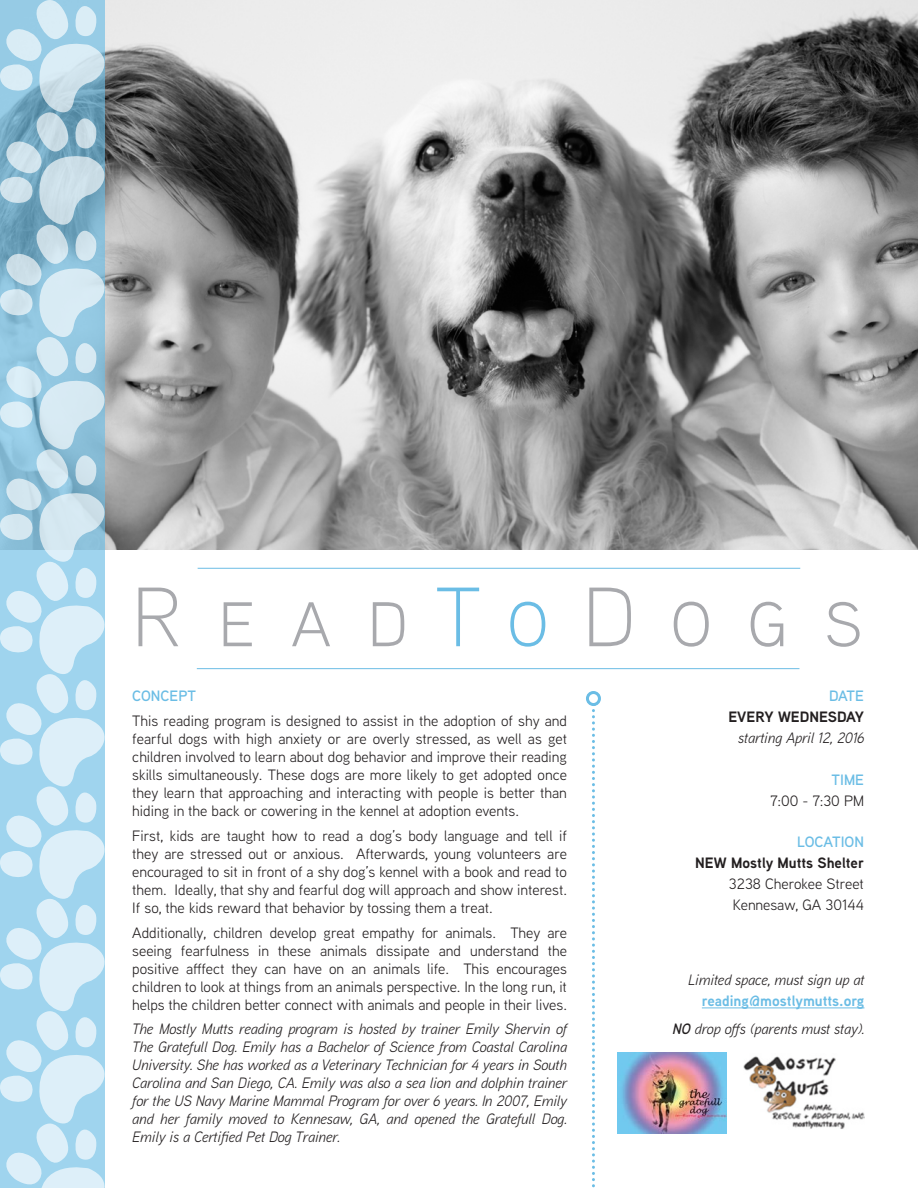
<style>
.page{position:relative;width:918px;height:1188px;background:#fff}
.page>*{position:absolute;margin:0;border:0;box-sizing:border-box;transform-origin:0 0}
.t1{font:300 84px "Aaux Next";letter-spacing:.41em;color:#a8a9ad}
.t2{font:15px/18px "Aaux Next";color:#231f20;text-align:justify}
.t3{font:italic 15px/18px "Aaux Next";color:#231f20;text-align:justify}
.t4{font:700 15px "Aaux Next";color:#231f20}
.t5{font:600 15px "Aaux Next";color:#6bbde5}
.t6{font:700 15px "Aaux Next";color:#6bbde5}
.s1{color:#6bbde5}
.s2{font-weight:600}
</style>
<div class="page">
<img style="left:106px;top:0;width:812px;height:550px">
<hr style="left:198px;top:568px;width:602px;height:1px;background:#6bbde5">
<hr style="left:197px;top:668px;width:602px;height:1px;background:#6bbde5">
<svg style="left:592px;top:709px;width:3px;height:479px"></svg>
<div style="left:586px;top:691px;width:15px;height:15px;border:3px solid #6bbde5;border-radius:50%"></div>
<img style="left:743px;top:1056px;width:121px;height:73px">
<img style="left:618px;top:1052px;width:109px;height:82px">
<svg style="left:0;top:0;width:106px;height:1188px;background:#b5d9ea"></svg>
<hr style="left:702px;top:1008px;width:162px;height:1px;background:#6bbde5">
<p class="t1" style="left:132px;top:561px;width:733px">Read<span class="s1">To</span>Dogs</p>
<p class="t5" style="left:132px;top:686px;width:65px">CONCEPT</p>
<p class="t2" style="left:132px;top:712px;width:436px">This reading program is designed to assist in the adoption of shy and fearful dogs with high anxiety or are overly stressed, as well as get children involved to learn about dog behavior and improve their reading skills simultaneously. These dogs are more likely to get adopted once they learn that approaching and interacting with people is better than hiding in the back or cowering in the kennel at adoption events.</p>
<p class="t2" style="left:132px;top:826px;width:436px">First, kids are taught how to read a dog’s body language and tell if they are stressed out or anxious. Afterwards, young volunteers are encouraged to sit in front of a shy dog’s kennel with a book and read to them. Ideally, that shy and fearful dog will approach and show interest.<br>If so, the kids reward that behavior by tossing them a treat.</p>
<p class="t2" style="left:132px;top:923px;width:436px">Additionally, children develop great empathy for animals. They are seeing fearfulness in these animals dissipate and understand the positive afffect they can have on an animals life. This encourages children to look at things from an animals perspective. In the long run, it helps the children better connect with animals and people in their lives.</p>
<p class="t3" style="left:132px;top:1020px;width:436px">The Mostly Mutts reading program is hosted by trainer Emily Shervin of The Gratefull Dog. Emily has a Bachelor of Science from Coastal Carolina University. She has worked as a Veterinary Technician for 4 years in South Carolina and San Diego, CA. Emily was also a sea lion and dolphin trainer for the US Navy Marine Mammal Program for over 6 years. In 2007, Emily and her family moved to Kennesaw, GA, and opened the Gratefull Dog.<br>Emily is a Certified Pet Dog Trainer.</p>
<p class="t5" style="left:829px;top:686px;width:36px">DATE</p>
<p class="t4" style="left:728px;top:707px;width:137px">EVERY WEDNESDAY</p>
<p class="t3" style="left:738px;top:729px;width:127px">starting April 12, 2016</p>
<p class="t5" style="left:832px;top:769px;width:34px">TIME</p>
<p class="t2" style="left:770px;top:791px;width:95px">7:00 - 7:30 PM</p>
<p class="t5" style="left:797px;top:831px;width:68px">LOCATION</p>
<p class="t4" style="left:695px;top:852px;width:170px">NEW Mostly Mutts Shelter</p>
<p class="t2" style="left:729px;top:873px;width:137px;line-height:21px">3238 Cherokee Street<br>Kennesaw, GA 30144</p>
<p class="t3" style="left:688px;top:971px;width:178px">Limited space, must sign up at</p>
<p class="t6" style="left:702px;top:991px;width:164px">reading@mostlymutts.org</p>
<p class="t3" style="left:673px;top:1019px;width:193px"><span class="s2">NO</span> drop offs (parents must stay).</p>
</div>
